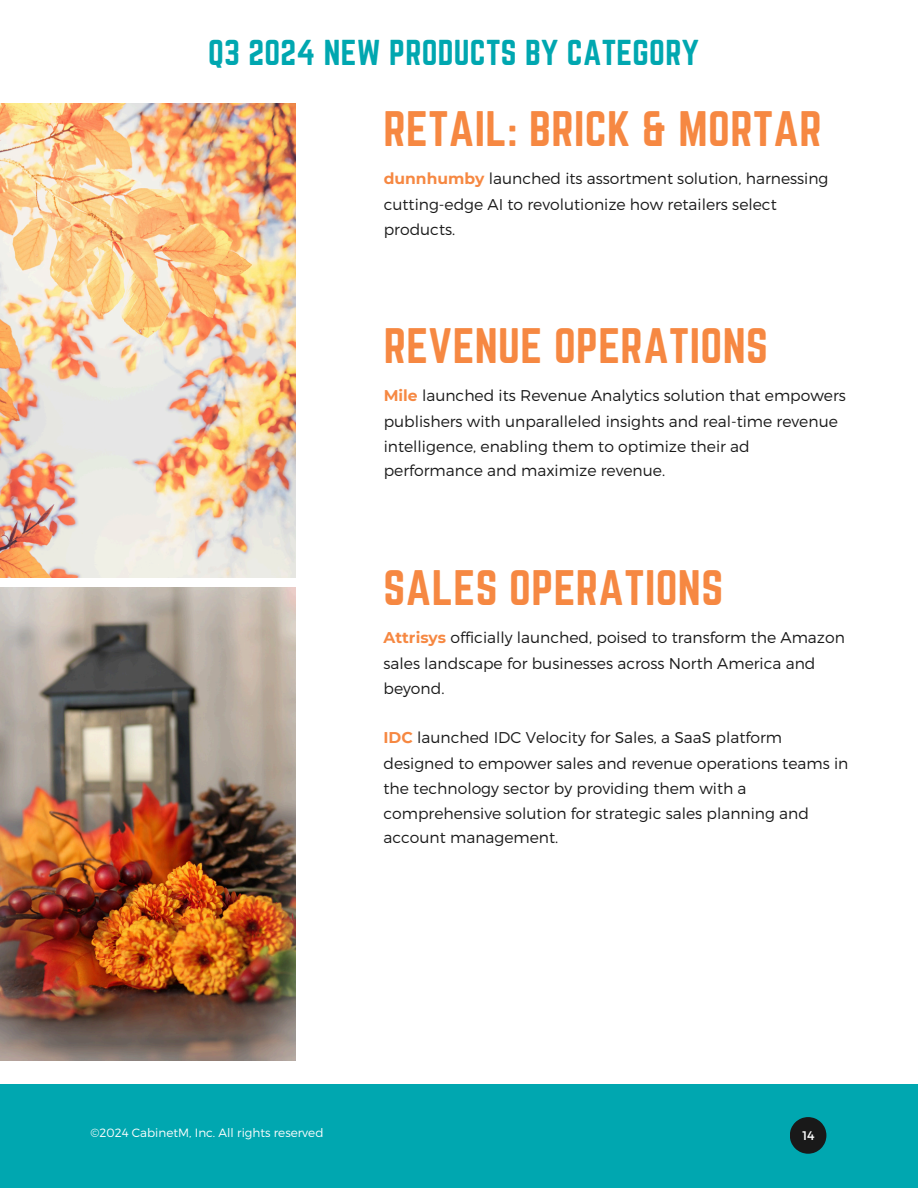
<style>
.page{position:relative;width:918px;height:1188px;background:#fff}
.page>*{position:absolute;margin:0;border:0;box-sizing:border-box;transform-origin:0 0}
.t1{font:43.65px "Norwester";letter-spacing:.01em;color:#f68842}
.t2{font:31.5px "Norwester";letter-spacing:.01em;color:#00a7b0}
.t3{font:300 15.6px/25.3px "Montserrat";color:#191919}
.t4{font:12.45px "Montserrat";color:#fff}
.t5{font:300 12px "Montserrat";color:#fff}
.s1{font-weight:700;color:#f68842}
</style>
<div class="page">
<img style="left:0;top:104px;width:296px;height:474px">
<img style="left:0;top:588px;width:296px;height:472px">
<div style="left:0;top:1085px;width:918px;height:103px;background:#00a7b0"></div>
<svg style="left:790px;top:1117px;width:36px;height:37px"></svg>
<h3 class="t2" style="left:208px;top:33px;width:492px">Q3 2024 NEW PRODUCTS BY CATEGORY</h3>
<h1 class="t1" style="left:384px;top:103px;width:440px">RETAIL: BRICK &amp; MORTAR</h1>
<h3 class="t3" style="left:384px;top:165px;width:446px"><span class="s1">dunnhumby</span> launched its assortment solution, harnessing cutting-edge AI to revolutionize how retailers select products.</h3>
<h1 class="t1" style="left:384px;top:320px;width:386px">REVENUE OPERATIONS</h1>
<h3 class="t3" style="left:384px;top:382px;width:464px"><span class="s1">Mile</span> launched its Revenue Analytics solution that empowers publishers with unparalleled insights and real-time revenue intelligence, enabling them to optimize their ad performance and maximize revenue.</h3>
<h3 class="t1" style="left:384px;top:562px;width:341px">SALES OPERATIONS</h3>
<p class="t3" style="left:384px;top:624px;width:463px"><span class="s1">Attrisys</span> officially launched, poised to transform the Amazon sales landscape for businesses across North America and beyond.</p>
<p class="t3" style="left:384px;top:724px;width:466px"><span class="s1">IDC</span> launched IDC Velocity for Sales, a SaaS platform designed to empower sales and revenue operations teams in the technology sector by providing them with a comprehensive solution for strategic sales planning and account management.</p>
<h2 class="t5" style="left:90px;top:1125px;width:235px">©2024 CabinetM, Inc. All rights reserved</h2>
<h1 class="t4" style="left:802px;top:1127px;width:14px">14</h1>
</div>
